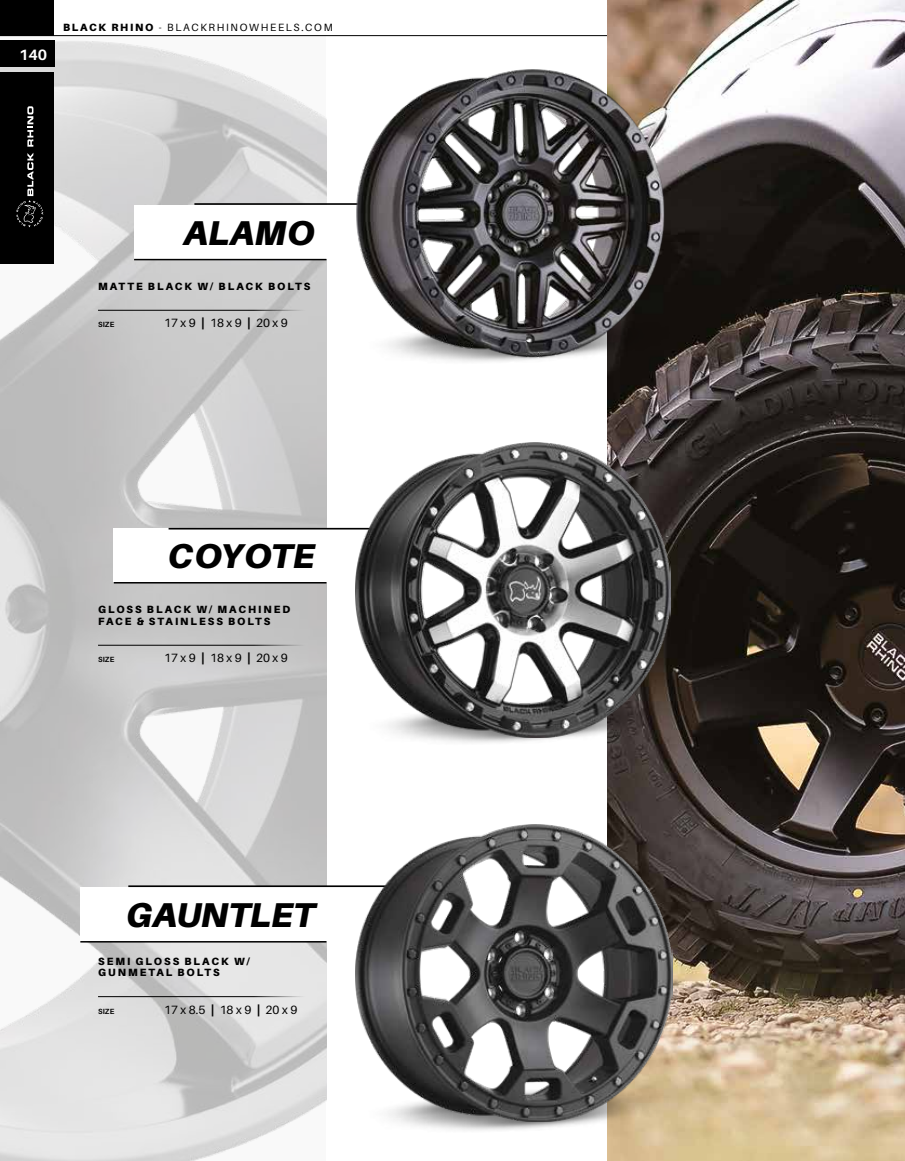
<style>
.page{position:relative;width:905px;height:1161px;background:#fff}
.page>*{position:absolute;margin:0;border:0;box-sizing:border-box;transform-origin:0 0}
.t1{font:italic 900 34.5px "Aileron";color:#000}
.t2{font:700 15px "Aileron";color:#fff}
.t3{font:12px "Aileron";color:#000}
.t4{font:900 10.5px/11.2px "Aileron";letter-spacing:.19em;color:#000}
.t5{font:10.5px "Aileron";letter-spacing:.16em;color:#000}
.t6{font:700 7.5px "Aileron";letter-spacing:.01em;color:#000}
.s1{font-weight:900}
</style>
<div class="page">
<img style="left:0;top:41px;width:326px;height:1120px">
<hr style="left:0;top:35px;width:824px;height:1px;background:#000">
<img style="left:608px;top:0;width:296px;height:1161px">
<div style="left:134px;top:205px;width:196px;height:54px;background:#fff"></div>
<div style="left:114px;top:528px;width:216px;height:54px;background:#fff"></div>
<div style="left:80px;top:887px;width:250px;height:54px;background:#fff"></div>
<hr style="left:194px;top:203px;width:176px;height:2px;background:#000">
<hr style="left:168px;top:528px;width:223px;height:2px;background:#000">
<hr style="left:128px;top:885px;width:277px;height:2px;background:#000">
<img style="left:421px;top:432px;width:251px;height:327px">
<img style="left:401px;top:820px;width:271px;height:327px">
<hr style="left:134px;top:259px;width:192px;height:1px;background:#000">
<hr style="left:114px;top:582px;width:212px;height:2px;background:#000">
<hr style="left:80px;top:941px;width:246px;height:2px;background:#000">
<hr style="left:98px;top:310px;width:215px;height:1px;background:#000">
<hr style="left:98px;top:645px;width:215px;height:1px;background:#000">
<hr style="left:98px;top:996px;width:215px;height:1px;background:#000">
<div style="left:0;top:40px;width:54px;height:28px;background:#000"></div>
<div style="left:0;top:0;width:54px;height:36px;background:#000"></div>
<div style="left:0;top:72px;width:54px;height:192px;background:#000"></div>
<svg style="left:16px;top:153px;width:27px;height:74px"></svg>
<svg style="left:27px;top:106px;width:6px;height:41px"></svg>
<img style="left:355px;top:442px;width:315px;height:296px">
<img style="left:355px;top:825px;width:317px;height:297px">
<img style="left:355px;top:41px;width:315px;height:340px">
<h2 class="t2" style="left:19px;top:46px;width:30px">140</h2>
<p class="t5" style="left:63px;top:21px;width:271px"><span class="s1">BLACK RHINO</span> - BLACKRHINOWHEELS.COM</p>
<h1 class="t1" style="left:184px;top:212px;width:132px">ALAMO</h1>
<p class="t4" style="left:98px;top:280px;width:214px">MATTE BLACK W/ BLACK BOLTS</p>
<p class="t6" style="left:98px;top:320px;width:18px">SIZE</p>
<p class="t3" style="left:164px;top:316px;width:125px">17 x 9 <span class="s1">|</span> 18 x 9 <span class="s1">|</span> 20 x 9</p>
<h1 class="t1" style="left:167px;top:536px;width:149px">COYOTE</h1>
<p class="t4" style="left:98px;top:604px;width:194px">GLOSS BLACK W/ MACHINED<br>FACE &amp; STAINLESS BOLTS</p>
<p class="t6" style="left:98px;top:655px;width:18px">SIZE</p>
<p class="t3" style="left:164px;top:651px;width:125px">17 x 9 <span class="s1">|</span> 18 x 9 <span class="s1">|</span> 20 x 9</p>
<h1 class="t1" style="left:126px;top:894px;width:190px">GAUNTLET</h1>
<p class="t4" style="left:98px;top:955px;width:153px">SEMI GLOSS BLACK W/<br>GUNMETAL BOLTS</p>
<p class="t6" style="left:98px;top:1007px;width:18px">SIZE</p>
<p class="t3" style="left:164px;top:1003px;width:135px">17 x 8.5 <span class="s1">|</span> 18 x 9 <span class="s1">|</span> 20 x 9</p>
</div>
